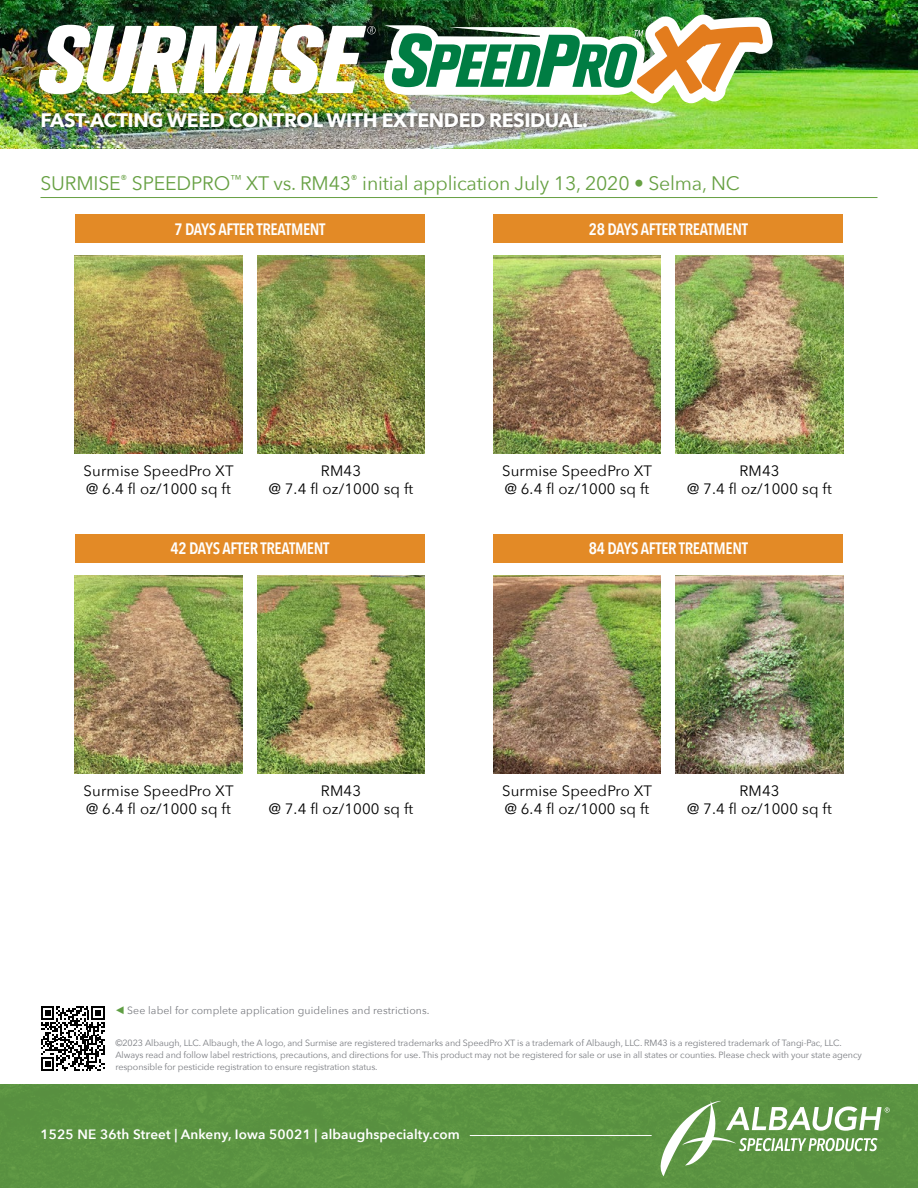
<style>
.page{position:relative;width:918px;height:1188px;background:#fff}
.page>*{position:absolute;margin:0;border:0;box-sizing:border-box;transform-origin:0 0}
.t1{font:19.5px "Avenir Next";letter-spacing:-.01em;color:#66a042}
.t2{font:700 19.5px "Avenir Next";letter-spacing:-.02em;color:#fff}
.t3{font:600 16.5px "Avenir Next Condensed";letter-spacing:-.02em;color:#fff}
.t4{font:15px/18px "Avenir Next";letter-spacing:.01em;color:#000}
.t5{font:600 13.5px "Avenir Next";letter-spacing:.01em;color:#fff}
.t6{font:10.5px "Avenir Next";letter-spacing:.01em;color:#7a7c81}
.t7{font:9px/12px "Avenir Next";letter-spacing:-.01em;color:#7a7c81}
</style>
<div class="page">
<img style="left:0;top:0;width:918px;height:148px">
<div style="left:0;top:1084px;width:918px;height:104px;background:#5b9341"></div>
<svg style="left:661px;top:1101px;width:229px;height:75px"></svg>
<hr style="left:470px;top:1135px;width:182px;height:1px;background:#fff">
<hr style="left:40px;top:197px;width:838px;height:1px;background:#66a042">
<svg style="left:41px;top:1006px;width:64px;height:65px"></svg>
<div style="left:35px;top:107px;width:559px;height:28px;background:#000;opacity:.5"></div>
<img style="left:75px;top:256px;width:167px;height:197px">
<img style="left:257px;top:256px;width:168px;height:197px">
<img style="left:75px;top:576px;width:167px;height:197px">
<img style="left:257px;top:576px;width:168px;height:197px">
<img style="left:493px;top:256px;width:168px;height:197px">
<img style="left:676px;top:256px;width:167px;height:197px">
<img style="left:493px;top:576px;width:168px;height:197px">
<img style="left:676px;top:576px;width:167px;height:197px">
<div style="left:75px;top:215px;width:350px;height:28px;background:#e38a26"></div>
<div style="left:75px;top:535px;width:350px;height:28px;background:#e38a26"></div>
<div style="left:493px;top:215px;width:350px;height:28px;background:#e38a26"></div>
<div style="left:493px;top:535px;width:350px;height:28px;background:#e38a26"></div>
<img style="left:39px;top:25px;width:337px;height:69px">
<img style="left:384px;top:15px;width:389px;height:88px">
<h1 class="t2" style="left:40px;top:104px;width:549px">FAST-ACTING WEED CONTROL WITH EXTENDED RESIDUAL.</h1>
<h1 class="t1" style="left:40px;top:166px;width:701px">SURMISE<sup>®</sup> SPEEDPRO<sup>™</sup> XT vs. RM43<sup>®</sup> initial application July 13, 2020 • Selma, NC</h1>
<h2 class="t3" style="left:174px;top:215px;width:153px">7 DAYS AFTER TREATMENT</h2>
<h2 class="t3" style="left:589px;top:215px;width:161px">28 DAYS AFTER TREATMENT</h2>
<h3 class="t4" style="left:84px;top:461px;width:152px">Surmise SpeedPro XT @ 6.4 fl oz/1000 sq ft</h3>
<h3 class="t4" style="left:269px;top:461px;width:146px;text-align:center">RM43<br>@ 7.4 fl oz/1000 sq ft</h3>
<h3 class="t4" style="left:502px;top:461px;width:152px">Surmise SpeedPro XT @ 6.4 fl oz/1000 sq ft</h3>
<h3 class="t4" style="left:687px;top:461px;width:146px;text-align:center">RM43<br>@ 7.4 fl oz/1000 sq ft</h3>
<h2 class="t3" style="left:170px;top:534px;width:161px">42 DAYS AFTER TREATMENT</h2>
<h2 class="t3" style="left:589px;top:534px;width:161px">84 DAYS AFTER TREATMENT</h2>
<h3 class="t4" style="left:84px;top:781px;width:152px">Surmise SpeedPro XT @ 6.4 fl oz/1000 sq ft</h3>
<h3 class="t4" style="left:269px;top:781px;width:146px;text-align:center">RM43<br>@ 7.4 fl oz/1000 sq ft</h3>
<h3 class="t4" style="left:502px;top:781px;width:152px">Surmise SpeedPro XT @ 6.4 fl oz/1000 sq ft</h3>
<h3 class="t4" style="left:687px;top:781px;width:146px;text-align:center">RM43<br>@ 7.4 fl oz/1000 sq ft</h3>
<p class="t6" style="left:127px;top:1002px;width:304px">See label for complete application guidelines and restrictions.</p>
<p class="t7" style="left:115px;top:1037px;width:748px">©2023 Albaugh, LLC. Albaugh, the A logo, and Surmise are registered trademarks and SpeedPro XT is a trademark of Albaugh, LLC. RM43 is a registered trademark of Tangi-Pac, LLC.<br>Always read and follow label restrictions, precautions, and directions for use. This product may not be registered for sale or use in all states or counties. Please check with your state agency responsible for pesticide registration to ensure registration status.</p>
<h3 class="t5" style="left:40px;top:1123px;width:421px">1525 NE 36th Street | Ankeny, Iowa 50021 | albaughspecialty.com</h3>
</div>
